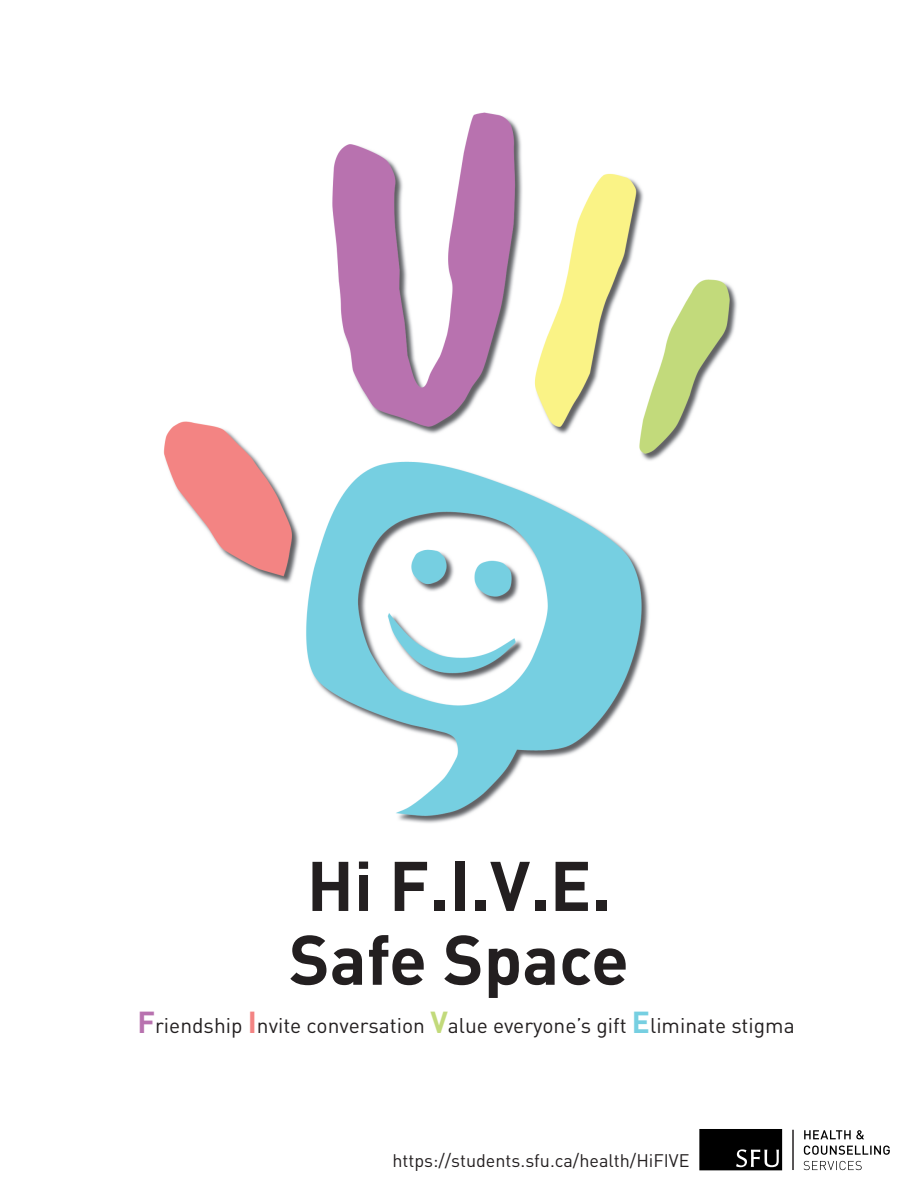
<style>
.page{position:relative;width:918px;height:1188px;background:#fff}
.page>*{position:absolute;margin:0;border:0;box-sizing:border-box;transform-origin:0 0}
.t1{font:700 69px/73.8px "DIN Pro";color:#231f20}
.t2{font:21px "DIN Pro";color:#231f20}
.t3{font:18px "DIN Pro";color:#231f20}
.s1{font-weight:700;font-size:30px;color:#b872af}
.s2{font-weight:700;font-size:30px;color:#f38483}
.s3{font-weight:700;font-size:30px;color:#c2da7b}
.s4{font-weight:700;font-size:30px;color:#76cfe1}
</style>
<div class="page">
<img style="left:163px;top:112px;width:574px;height:711px">
<hr style="left:792px;top:1130px;width:2px;height:40px;background:#231f20">
<svg style="left:804px;top:1161px;width:58px;height:9px"></svg>
<svg style="left:804px;top:1146px;width:86px;height:9px"></svg>
<svg style="left:804px;top:1130px;width:60px;height:9px"></svg>
<svg style="left:699px;top:1129px;width:83px;height:41px;background:#131313"></svg>
<h1 class="t1" style="left:289px;top:846px;width:341px">Hi F.I.V.E.<br>Safe Space</h1>
<p class="t2" style="left:137px;top:1011px;width:659px"><span class="s1">F</span>riendship <span class="s2">I</span>nvite conversation <span class="s3">V</span>alue everyone’s gift <span class="s4">E</span>liminate stigma</p>
<p class="t3" style="left:392px;top:1148px;width:299px">https://students.sfu.ca/health/HiFIVE</p>
</div>
